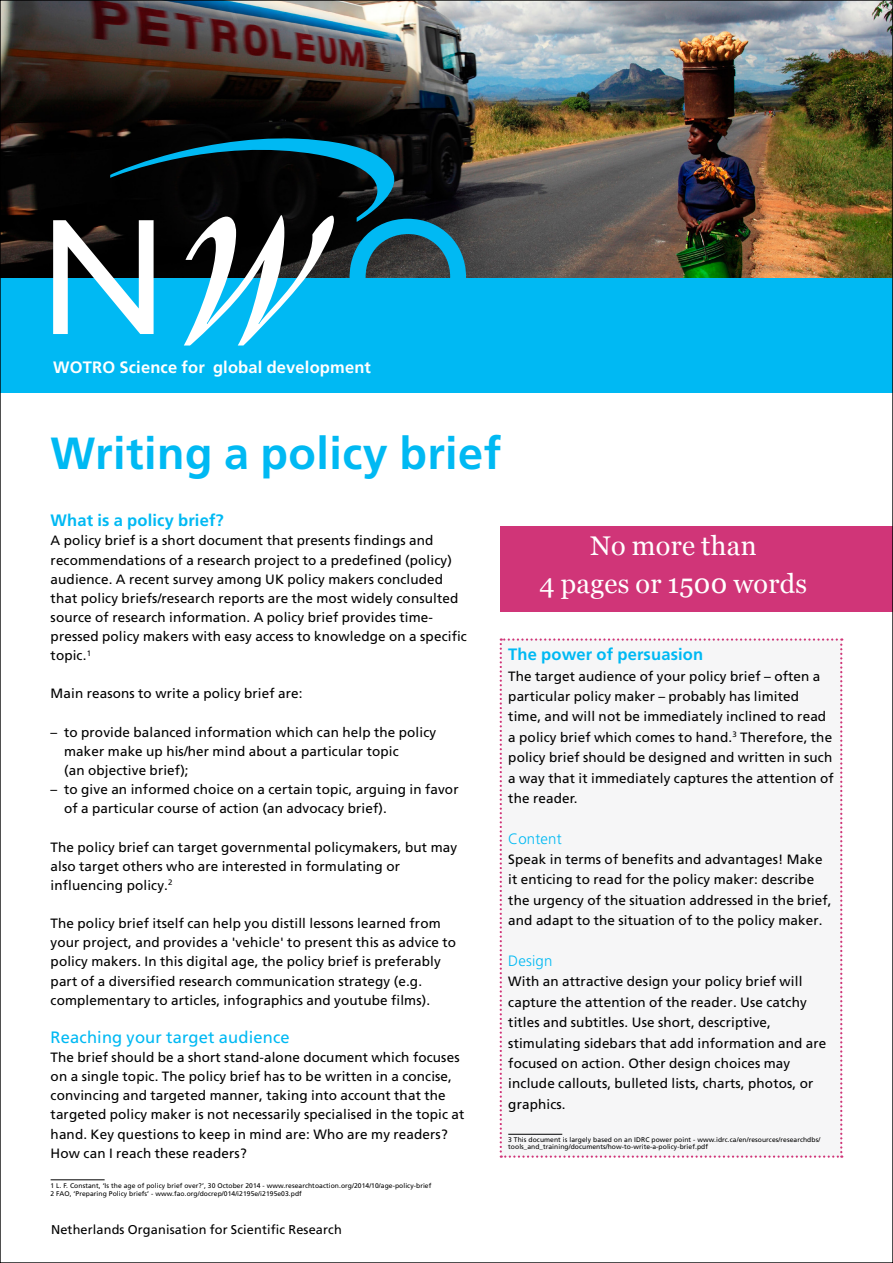
<style>
.page{position:relative;width:893px;height:1263px;background:#fff}
.page>*{position:absolute;margin:0;border:0;box-sizing:border-box;transform-origin:0 0}
.Affiche_Subtitel_Cha{font:700 45px "Frutiger LT Std";letter-spacing:.01em;color:#00b9f3}
.Affiche_Plat{font:27px "Georgia";letter-spacing:.01em;color:#fff}
.Affiche_Plat-2{font:700 16.5px "Frutiger LT Std";letter-spacing:.01em;color:#00b9f3}
.AfficheA2_Programma{font:700 16.5px "Frutiger LT Std";letter-spacing:.01em;color:#fff}
.Affiche_Plat-3{font:16.5px "Frutiger LT Std";letter-spacing:.01em;color:#00b9f3}
.Affiche_Plat-4{font:300 15px "Frutiger LT Std";letter-spacing:.01em;color:#00b9f3}
.Affiche_Plat-5{font:13.5px/19.1px "Frutiger LT Std";letter-spacing:.01em;color:#000}
.AfficheA2_subtitel{font:12.75px "Frutiger LT Std";letter-spacing:.01em;color:#000}
.t1{font:6.75px/6.8px "Frutiger LT Std";letter-spacing:.01em;color:#000}
</style>
<div class="page">
<div style="left:501px;top:526px;width:392px;height:86px;background:#d03578"></div>
<img style="left:2px;top:2px;width:889px;height:276px">
<hr style="left:51px;top:1179px;width:54px;height:1px;background:#000">
<div style="left:500px;top:638px;width:342px;height:520px;background:#f6f6f7"></div>
<div style="left:0;top:278px;width:893px;height:115px;background:#00b9f3"></div>
<svg style="left:53px;top:124px;width:413px;height:221px"></svg>
<p class="AfficheA2_Programma" style="left:53px;top:358px;width:319px">WOTRO Science for global development</p>
<p class="Affiche_Subtitel_Cha" style="left:51px;top:427px;width:452px">Writing a policy brief</p>
<p class="Affiche_Plat-2" style="left:51px;top:511px;width:175px">What is a policy brief?</p>
<p class="Affiche_Plat-5" style="left:51px;top:531px;width:418px">A policy brief is a short document that presents findings and recommendations of a research project to a predefined (policy) audience. A recent survey among UK policy makers concluded that policy briefs/research reports are the most widely consulted source of research information. A policy brief provides time&shy;pressed policy makers with easy access to knowledge on a specific topic.<sup>1</sup></p>
<p class="Affiche_Plat-5" style="left:51px;top:684px;width:254px">Main reasons to write a policy brief are:</p>
<p class="Affiche_Plat-5" style="left:64px;top:722px;width:374px;text-indent:-14px">– to provide balanced information which can help the policy maker make up his/her mind about a particular topic<br>(an objective brief);</p>
<p class="Affiche_Plat-5" style="left:64px;top:780px;width:396px;text-indent:-14px">– to give an informed choice on a certain topic, arguing in favor of a particular course of action (an advocacy brief).</p>
<p class="Affiche_Plat-5" style="left:51px;top:837px;width:408px">The policy brief can target governmental policymakers, but may also target others who are interested in formulating or influencing policy.<sup>2</sup></p>
<p class="Affiche_Plat-5" style="left:51px;top:914px;width:407px">The policy brief itself can help you distill lessons learned from your project, and provides a 'vehicle' to present this as advice to policy makers. In this digital age, the policy brief is preferably part of a diversified research communication strategy (e.g. complementary to articles, infographics and youtube films).</p>
<p class="Affiche_Plat-3" style="left:51px;top:1027px;width:241px">Reaching your target audience</p>
<p class="Affiche_Plat-5" style="left:51px;top:1048px;width:415px">The brief should be a short stand-alone document which focuses on a single topic. The policy brief has to be written in a concise, convincing and targeted manner, taking into account that the targeted policy maker is not necessarily specialised in the topic at hand. Key questions to keep in mind are: Who are my readers?<br>How can I reach these readers?</p>
<p class="t1" style="left:51px;top:1182px;width:382px">1 L. F. Constant, ‘Is the age of policy brief over?’, 30 October 2014 - www.researchtoaction.org/2014/10/age-policy-brief</p>
<p class="t1" style="left:51px;top:1190px;width:253px">2 FAO, ‘Preparing Policy briefs’ - www.fao.org/docrep/014/i2195e/i2195e03.pdf</p>
<p class="AfficheA2_subtitel" style="left:51px;top:1222px;width:292px">Netherlands Organisation for Scientific Research</p>
<p class="Affiche_Plat" style="left:590px;top:529px;width:168px">No more than</p>
<p class="Affiche_Plat" style="left:540px;top:567px;width:269px">4 pages or 1500 words</p>
<p class="Affiche_Plat-2" style="left:508px;top:645px;width:196px">The power of persuasion</p>
<p class="Affiche_Plat-5" style="left:508px;top:666px;width:327px;line-height:20.4px">The target audience of your policy brief – often a particular policy maker – probably has limited time, and will not be immediately inclined to read a policy brief which comes to hand.<sup>3</sup> Therefore, the policy brief should be designed and written in such a way that it immediately captures the attention of the reader.</p>
<p class="Affiche_Plat-4" style="left:508px;top:830px;width:55px">Content</p>
<p class="Affiche_Plat-5" style="left:508px;top:849px;width:325px;line-height:20.4px">Speak in terms of benefits and advantages! Make it enticing to read for the policy maker: describe the urgency of the situation addressed in the brief, and adapt to the situation of to the policy maker.</p>
<p class="Affiche_Plat-4" style="left:508px;top:952px;width:46px">Design</p>
<p class="Affiche_Plat-5" style="left:508px;top:971px;width:320px;line-height:20.4px">With an attractive design your policy brief will capture the attention of the reader. Use catchy titles and subtitles. Use short, descriptive, stimulating sidebars that add information and are focused on action. Other design choices may include callouts, bulleted lists, charts, photos, or graphics.</p>
<p class="t1" style="left:508px;top:1137px;width:313px">3 This document is largely based on an IDRC power point - www.idrc.ca/en/resources/researchdbs/ tools_and_training/documents/how-to-write-a-policy-brief.pdf</p>
</div>
